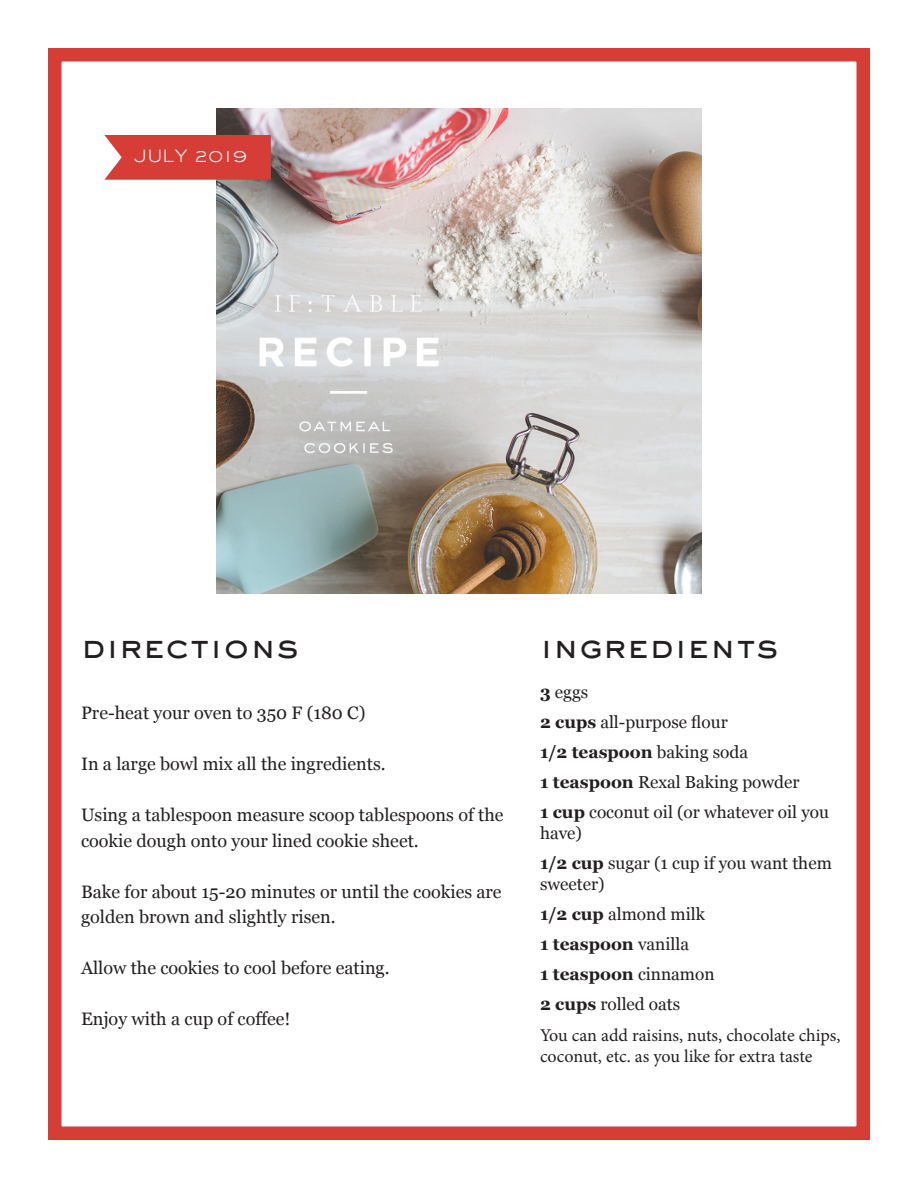
<style>
.page{position:relative;width:918px;height:1188px;background:#fff}
.page>*{position:absolute;margin:0;border:0;box-sizing:border-box;transform-origin:0 0}
.t1{font:33px "Sackers Gothic Medium AT";color:#231f20}
.t2{font:18px/25.5px "Georgia";color:#231f20}
.t3{font:18px/21.6px "Minion Pro";letter-spacing:-.005em;color:#231f20}
.t4{font:17.25px/21px "Georgia";color:#231f20}
.t5{font:700 17.25px "Georgia";color:#231f20}
.t6{font:16.5px "Sackers Gothic Light AT";color:#fff}
.s1{font-weight:700}
.s2{font-weight:400}
</style>
<div class="page">
<div style="left:48px;top:48px;width:822px;height:1092px;border:14px solid #d73d37"></div>
<img style="left:216px;top:108px;width:486px;height:486px">
<svg style="left:104px;top:135px;width:167px;height:45px"></svg>
<p class="t6" style="left:134px;top:144px;width:115px">JULY 2019</p>
<p class="t1" style="left:81px;top:623px;width:220px">directions</p>
<p class="t2" style="left:81px;top:699px;width:286px">Pre-heat your oven to 350 F (180 C)</p>
<p class="t2" style="left:81px;top:750px;width:306px">In a large bowl mix all the ingredients.</p>
<p class="t2" style="left:81px;top:801px;width:424px">Using a tablespoon measure scoop tablespoons of the cookie dough onto your lined cookie sheet.</p>
<p class="t2" style="left:81px;top:878px;width:422px">Bake for about 15-20 minutes or until the cookies are golden brown and slightly risen.</p>
<p class="t2" style="left:81px;top:954px;width:310px">Allow the cookies to cool before eating.</p>
<p class="t2" style="left:81px;top:1005px;width:211px">Enjoy with a cup of coffee!</p>
<p class="t1" style="left:540px;top:623px;width:240px">ingredients</p>
<p class="t4" style="left:540px;top:681px;width:50px"><span class="s1">3</span> eggs</p>
<p class="t4" style="left:540px;top:711px;width:189px"><span class="s1">2 cups</span> all-purpose flour</p>
<p class="t5" style="left:540px;top:739px;width:210px">1/2 teaspoon <span class="s2">baking soda</span></p>
<p class="t4" style="left:540px;top:771px;width:261px"><span class="s1">1 teaspoon</span> Rexal Baking powder</p>
<p class="t4" style="left:540px;top:801px;width:291px"><span class="s1">1 cup</span> coconut oil (or whatever oil you have)</p>
<p class="t4" style="left:540px;top:852px;width:293px"><span class="s1">1/2 cup</span> sugar (1 cup if you want them sweeter)</p>
<p class="t4" style="left:540px;top:903px;width:166px"><span class="s1">1/2 cup</span> almond milk</p>
<p class="t5" style="left:540px;top:931px;width:151px">1 teaspoon <span class="s2">vanilla</span></p>
<p class="t5" style="left:540px;top:961px;width:176px">1 teaspoon <span class="s2">cinnamon</span></p>
<p class="t4" style="left:540px;top:993px;width:142px"><span class="s1">2 cups</span> rolled oats</p>
<p class="t3" style="left:540px;top:1024px;width:302px">You can add raisins, nuts, chocolate chips, coconut, etc. as you like for extra taste</p>
</div>
